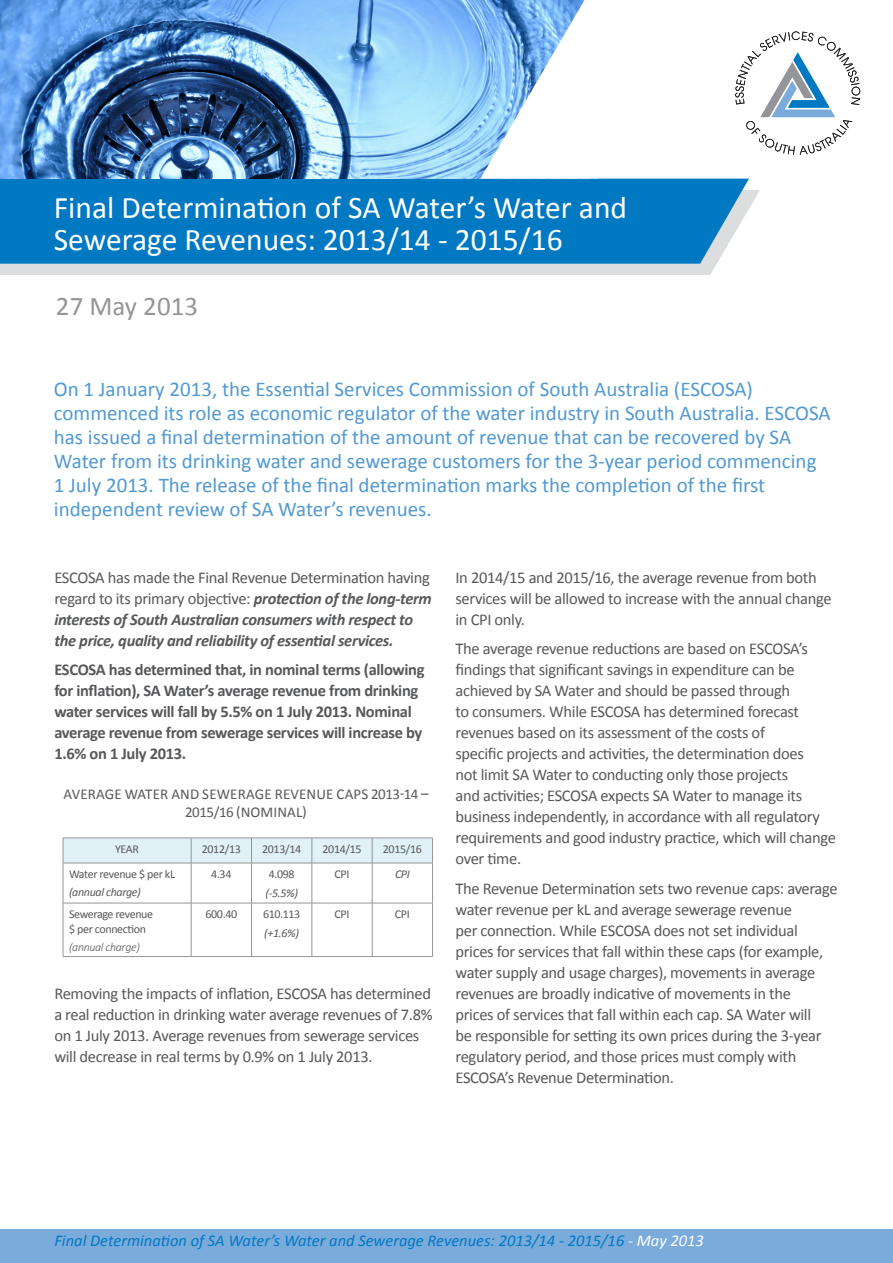
<style>
.page{position:relative;width:893px;height:1263px;background:#fff}
.page>*{position:absolute;margin:0;border:0;box-sizing:border-box;transform-origin:0 0}
.Page_header{font:31.5px "Calibri";color:#fff}
.Page_header-2{font:27px "Calibri";color:#939598}
.Lead_in{font:21px/24px "Calibri";color:#5199d2}
.Body_copy{font:16.5px/21px "Calibri";letter-spacing:-.02em;color:#57585a}
.Body_copy-2{font:700 16.5px/21px "Calibri";letter-spacing:-.02em;color:#57585a}
.Body_copy-3{font:italic 700 16.5px/21px "Calibri";letter-spacing:-.02em;color:#57585a}
.t1{font:italic 16.5px "Calibri";color:#0079c2}
.table_sub_head{font:15px/18px "Calibri";letter-spacing:.01em;color:#57585a;text-align:center}
.table_body_text{font:12px/15px "Calibri";letter-spacing:-.03em;color:#57585a}
.table_body_text-2{font:italic 12px "Calibri";letter-spacing:-.03em;color:#57585a}
.table_body_text-3{font:italic 300 12px "Calibri";letter-spacing:-.03em;color:#57585a}
.s1{font-weight:400;font-style:normal}
.s2{font-weight:300;color:#fff}
.s3{color:#fff}
</style>
<div class="page">
<div style="left:0;top:1229px;width:893px;height:34px;background:#7aabdb"></div>
<svg style="left:0;top:190px;width:760px;height:85px;background:#e0e1e3"></svg>
<div style="left:0;top:179px;width:749px;height:85px;background:#0079c2"></div>
<svg style="left:735px;top:31px;width:125px;height:124px"></svg>
<img style="left:0;top:0;width:480px;height:179px">
<svg style="left:480px;top:0;width:117px;height:179px"></svg>
<svg style="left:63px;top:838px;width:370px;height:25px;background:#dbedf1"></svg>
<hr style="left:63px;top:863px;width:128px;height:1px;background:#939598">
<hr style="left:63px;top:863px;width:1px;height:40px;background:#939598">
<hr style="left:191px;top:863px;width:61px;height:1px;background:#939598">
<hr style="left:191px;top:863px;width:1px;height:40px;background:#939598">
<hr style="left:252px;top:863px;width:60px;height:1px;background:#939598">
<hr style="left:251px;top:863px;width:1px;height:40px;background:#939598">
<hr style="left:312px;top:863px;width:60px;height:1px;background:#939598">
<hr style="left:312px;top:863px;width:1px;height:40px;background:#939598">
<hr style="left:372px;top:863px;width:61px;height:1px;background:#939598">
<hr style="left:372px;top:863px;width:1px;height:40px;background:#939598">
<hr style="left:432px;top:863px;width:1px;height:40px;background:#939598">
<hr style="left:63px;top:903px;width:128px;height:1px;background:#939598">
<hr style="left:63px;top:903px;width:1px;height:53px;background:#939598">
<hr style="left:191px;top:903px;width:61px;height:1px;background:#939598">
<hr style="left:191px;top:903px;width:1px;height:53px;background:#939598">
<hr style="left:252px;top:903px;width:60px;height:1px;background:#939598">
<hr style="left:251px;top:903px;width:1px;height:53px;background:#939598">
<hr style="left:312px;top:903px;width:60px;height:1px;background:#939598">
<hr style="left:312px;top:903px;width:1px;height:53px;background:#939598">
<hr style="left:372px;top:903px;width:61px;height:1px;background:#939598">
<hr style="left:372px;top:903px;width:1px;height:53px;background:#939598">
<hr style="left:432px;top:903px;width:1px;height:53px;background:#939598">
<hr style="left:63px;top:956px;width:128px;height:1px;background:#939598">
<hr style="left:191px;top:956px;width:61px;height:1px;background:#939598">
<hr style="left:252px;top:956px;width:60px;height:1px;background:#939598">
<hr style="left:312px;top:956px;width:60px;height:1px;background:#939598">
<hr style="left:372px;top:956px;width:61px;height:1px;background:#939598">
<p class="Page_header" style="left:54px;top:188px;width:575px">Final Determination of SA Water’s Water and</p>
<p class="Page_header" style="left:54px;top:219px;width:510px">Sewerage Revenues: 2013/14 - 2015/16</p>
<p class="Page_header-2" style="left:56px;top:289px;width:144px">27 May 2013</p>
<p class="Lead_in" style="left:54px;top:377px;width:778px">On 1 January 2013, the Essential Services Commission of South Australia (ESCOSA) commenced its role as economic regulator of the water industry in South Australia. ESCOSA has issued a final determination of the amount of revenue that can be recovered by SA Water from its drinking water and sewerage customers for the 3-year period commencing 1 July 2013. The release of the final determination marks the completion of the first independent review of SA Water’s revenues.</p>
<p class="Body_copy-3" style="left:54px;top:567px;width:379px"><span class="s1">ESCOSA has made the Final Revenue Determination having regard to its primary objective:</span> protection of the long-term interests of South Australian consumers with respect to the price, quality and reliability of essential services.</p>
<p class="Body_copy-2" style="left:54px;top:659px;width:372px">ESCOSA has determined that, in nominal terms (allowing for inflation), SA Water’s average revenue from drinking water services will fall by 5.5% on 1 July 2013. Nominal average revenue from sewerage services will increase by 1.6% on 1 July 2013.</p>
<p class="table_sub_head" style="left:64px;top:785px;width:366px">AVERAGE WATER AND SEWERAGE REVENUE CAPS 2013-14 –<br>2015/16 (NOMINAL)</p>
<p class="table_body_text" style="left:115px;top:841px;width:25px">YEAR</p>
<p class="table_body_text" style="left:202px;top:841px;width:40px">2012/13</p>
<p class="table_body_text" style="left:262px;top:841px;width:40px">2013/14</p>
<p class="table_body_text" style="left:323px;top:841px;width:40px">2014/15</p>
<p class="table_body_text" style="left:383px;top:841px;width:40px">2015/16</p>
<p class="table_body_text" style="left:69px;top:866px;width:108px">Water revenue $ per kL</p>
<p class="table_body_text-2" style="left:69px;top:883px;width:73px">(annual charge)</p>
<p class="table_body_text" style="left:211px;top:866px;width:22px">4.34</p>
<p class="table_body_text" style="left:269px;top:866px;width:27px">4.098</p>
<p class="table_body_text-2" style="left:265px;top:885px;width:34px">(-5.5%)</p>
<p class="table_body_text" style="left:335px;top:866px;width:16px">CPI</p>
<p class="table_body_text-2" style="left:395px;top:866px;width:16px">CPI</p>
<p class="table_body_text" style="left:69px;top:906px;width:86px">Sewerage revenue $ per connection</p>
<p class="table_body_text-3" style="left:69px;top:939px;width:72px">(annual charge)</p>
<p class="table_body_text" style="left:206px;top:906px;width:33px">600.40</p>
<p class="table_body_text" style="left:263px;top:906px;width:39px">610.113</p>
<p class="table_body_text-2" style="left:264px;top:925px;width:36px">(+1.6%)</p>
<p class="table_body_text" style="left:335px;top:906px;width:16px">CPI</p>
<p class="table_body_text" style="left:395px;top:906px;width:16px">CPI</p>
<p class="Body_copy" style="left:54px;top:983px;width:380px">Removing the impacts of inflation, ESCOSA has determined a real reduction in drinking water average revenues of 7.8% on 1 July 2013. Average revenues from sewerage services will decrease in real terms by 0.9% on 1 July 2013.</p>
<p class="Body_copy" style="left:455px;top:567px;width:378px">In 2014/15 and 2015/16, the average revenue from both services will be allowed to increase with the annual change in CPI only.</p>
<p class="Body_copy" style="left:455px;top:638px;width:382px">The average revenue reductions are based on ESCOSA’s findings that significant savings in expenditure can be achieved by SA Water and should be passed through<br>to consumers. While ESCOSA has determined forecast revenues based on its assessment of the costs of<br>specific projects and activities, the determination does<br>not limit SA Water to conducting only those projects<br>and activities; ESCOSA expects SA Water to manage its business independently, in accordance with all regulatory requirements and good industry practice, which will change over time.</p>
<p class="Body_copy" style="left:455px;top:878px;width:384px">The Revenue Determination sets two revenue caps: average water revenue per kL and average sewerage revenue<br>per connection. While ESCOSA does not set individual prices for services that fall within these caps (for example, water supply and usage charges), movements in average revenues are broadly indicative of movements in the<br>prices of services that fall within each cap. SA Water will<br>be responsible for setting its own prices during the 3-year regulatory period, and those prices must comply with ESCOSA’s Revenue Determination.</p>
<p class="t1" style="left:54px;top:1229px;width:651px">Final Determination of SA Water’s Water and Sewerage Revenues: 2013/14 - 2015/16 <span class="s2">-</span> <span class="s3">May 2013</span></p>
</div>
